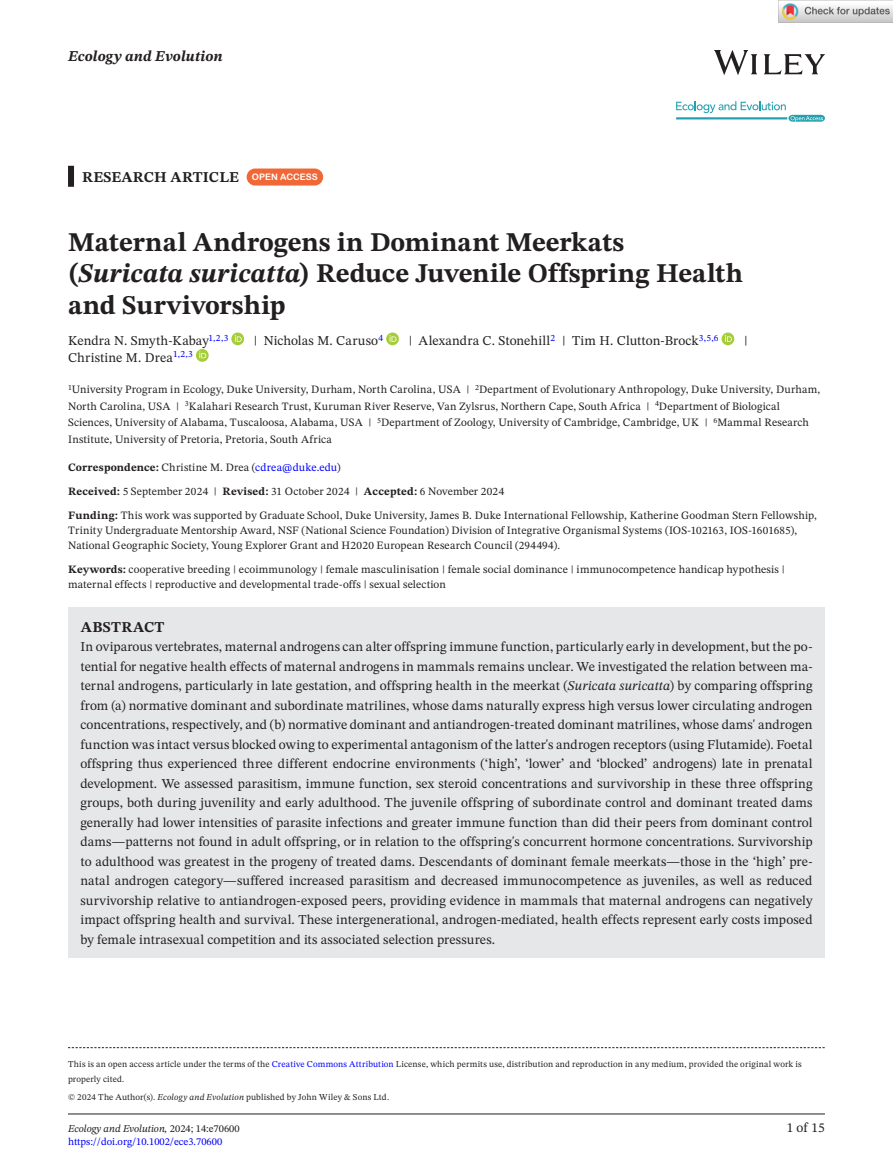
<style>
.page{position:relative;width:893px;height:1174px;background:#fff}
.page>*{position:absolute;margin:0;border:0;box-sizing:border-box;transform-origin:0 0}
.t1{font:700 27px/31.5px "STIX Two Text";color:#231f20}
.t2{font:700 15px "STIX Two Text";letter-spacing:.01em;color:#231f20}
.t3{font:italic 700 15px "STIX Two Text";letter-spacing:.01em;color:#231f20}
.t4{font:13.5px/19.5px "STIX Two Text";letter-spacing:.01em;color:#231f20;text-align:justify}
.t5{font:11.25px/16.5px "STIX Two Text";letter-spacing:.015em;color:#231f20}
.t6{font:italic 10.5px "STIX Two Text";color:#231f20}
.t7{font:10.5px "STIX Two Text";color:#00f}
.t8{font:9px/15px "STIX Two Text";letter-spacing:.02em;color:#231f20}
.s1{font-family:"Arial Rounded MT Bold";font-weight:400;font-size:9px;color:#fff}
.s2{font-style:italic}
.s3{font-weight:700}
.s4{color:#00f}
.s5{font-style:normal}
</style>
<div class="page">
<hr style="left:68px;top:1113px;width:757px;height:1px;background:#231f20">
<img style="left:714px;top:51px;width:111px;height:23px">
<svg style="left:676px;top:101px;width:149px;height:21px"></svg>
<div style="left:68px;top:166px;width:6px;height:21px;background:#231f20"></div>
<div style="left:68px;top:607px;width:757px;height:42px;background:#e6e7e9"></div>
<div style="left:68px;top:626px;width:757px;height:331px;background:#e6e7e9"></div>
<div style="left:247px;top:168px;width:76px;height:17px;background:#f16736;border-radius:9px"></div>
<svg style="left:231px;top:332px;width:13px;height:13px"></svg>
<svg style="left:235px;top:335px;width:7px;height:7px"></svg>
<svg style="left:386px;top:332px;width:13px;height:13px"></svg>
<svg style="left:390px;top:335px;width:6px;height:7px"></svg>
<svg style="left:721px;top:332px;width:13px;height:13px"></svg>
<svg style="left:725px;top:335px;width:7px;height:7px"></svg>
<svg style="left:196px;top:349px;width:13px;height:13px"></svg>
<svg style="left:199px;top:351px;width:7px;height:7px"></svg>
<svg style="left:68px;top:1047px;width:757px;height:1px"></svg>
<img style="left:779px;top:0;width:114px;height:23px">
<p class="t3" style="left:68px;top:46px;width:156px">Ecology and Evolution</p>
<p class="t2" style="left:82px;top:166px;width:237px">RESEARCH ARTICLE <span class="s1">OPEN ACCESS</span></p>
<h1 class="t1" style="left:68px;top:227px;width:677px">Maternal Androgens in Dominant Meerkats (<span class="s2">Suricata suricatta</span>) Reduce Juvenile Offspring Health and Survivorship</h1>
<p class="t4" style="left:68px;top:331px;width:162px">Kendra N. Smyth-Kabay<sup>1,2,3</sup></p>
<p class="t4" style="left:254px;top:331px;width:131px">| Nicholas M. Caruso<sup>4</sup></p>
<p class="t4" style="left:409px;top:331px;width:311px">| Alexandra C. Stonehill<sup>2</sup> | Tim H. Clutton-Brock<sup>3,5,6</sup></p>
<p class="t4" style="left:744px;top:331px;width:5px">|</p>
<p class="t4" style="left:68px;top:347px;width:126px">Christine M. Drea<sup>1,2,3</sup></p>
<p class="t5" style="left:68px;top:381px;width:754px"><sup>1</sup>University Program in Ecology, Duke University, Durham, North Carolina, USA | <sup>2</sup>Department of Evolutionary Anthropology, Duke University, Durham, North Carolina, USA | <sup>3</sup>Kalahari Research Trust, Kuruman River Reserve, Van Zylsrus, Northern Cape, South Africa | <sup>4</sup>Department of Biological Sciences, University of Alabama, Tuscaloosa, Alabama, USA | <sup>5</sup>Department of Zoology, University of Cambridge, Cambridge, UK | <sup>6</sup>Mammal Research Institute, University of Pretoria, Pretoria, South Africa</p>
<p class="t5" style="left:68px;top:455px;width:750px;line-height:24px"><span class="s3">Correspondence:</span> Christine M. Drea (<span class="s4">cdrea@duke.edu</span>)<br><span class="s3">Received:</span> 5 September 2024 | <span class="s3">Revised:</span> 31 October 2024 | <span class="s3">Accepted:</span> 6 November 2024<br><span class="s3">Funding:</span> This work was supported by Graduate School, Duke University, James B. Duke International Fellowship, Katherine Goodman Stern Fellowship,</p>
<p class="t5" style="left:68px;top:522px;width:731px;line-height:15px">Trinity Undergraduate Mentorship Award, NSF (National Science Foundation) Division of Integrative Organismal Systems (IOS-102163, IOS-1601685),<br>National Geographic Society, Young Explorer Grant and H2020 European Research Council (294494).</p>
<p class="t5" style="left:68px;top:562px;width:718px;line-height:15px"><span class="s3">Keywords:</span> cooperative breeding | ecoimmunology | female masculinisation | female social dominance | immunocompetence handicap hypothesis | maternal effects | reproductive and developmental trade-offs | sexual selection</p>
<p class="t2" style="left:81px;top:616px;width:85px">ABSTRACT</p>
<p class="t4" style="left:80px;top:637px;width:734px">In oviparous vertebrates, maternal androgens can alter offspring immune function, particularly early in development, but the po&shy;tential for negative health effects of maternal androgens in mammals remains unclear. We investigated the relation between ma&shy;ternal androgens, particularly in late gestation, and offspring health in the meerkat (<span class="s2">Suricata suricatta</span>) by comparing offspring from (a) normative dominant and subordinate matrilines, whose dams naturally express high versus lower circulating androgen concentrations, respectively, and (b) normative dominant and antiandrogen-treated dominant matrilines, whose dams' androgen function was intact versus blocked owing to experimental antagonism of the latter's androgen receptors (using Flutamide). Foetal offspring thus experienced three different endocrine environments (‘high’, ‘lower’ and ‘blocked’ androgens) late in prenatal development. We assessed parasitism, immune function, sex steroid concentrations and survivorship in these three offspring groups, both during juvenility and early adulthood. The juvenile offspring of subordinate control and dominant treated dams generally had lower intensities of parasite infections and greater immune function than did their peers from dominant control dams—patterns not found in adult offspring, or in relation to the offspring's concurrent hormone concentrations. Survivorship to adulthood was greatest in the progeny of treated dams. Descendants of dominant female meerkats—those in the ‘high’ pre&shy;natal androgen category—suffered increased parasitism and decreased immunocompetence as juveniles, as well as reduced survivorship relative to antiandrogen-exposed peers, providing evidence in mammals that maternal androgens can negatively impact offspring health and survival. These intergenerational, androgen-mediated, health effects represent early costs imposed by female intrasexual competition and its associated selection pressures.</p>
<p class="t8" style="left:68px;top:1056px;width:735px">This is an open access article under the terms of the <span class="s4">Creative Commons Attribution</span> License, which permits use, distribution and reproduction in any medium, provided the original work is properly cited.</p>
<p class="t8" style="left:68px;top:1089px;width:323px">© 2024 The Author(s). <span class="s2">Ecology and Evolution</span> published by John Wiley &amp; Sons Ltd.</p>
<p class="t6" style="left:68px;top:1121px;width:173px">Ecology and Evolution, <span class="s5">2024; 14:e70600</span></p>
<p class="t4" style="left:787px;top:1118px;width:40px">1 of 15</p>
<p class="t7" style="left:68px;top:1134px;width:156px">https://doi.org/10.1002/ece3.70600</p>
</div>
